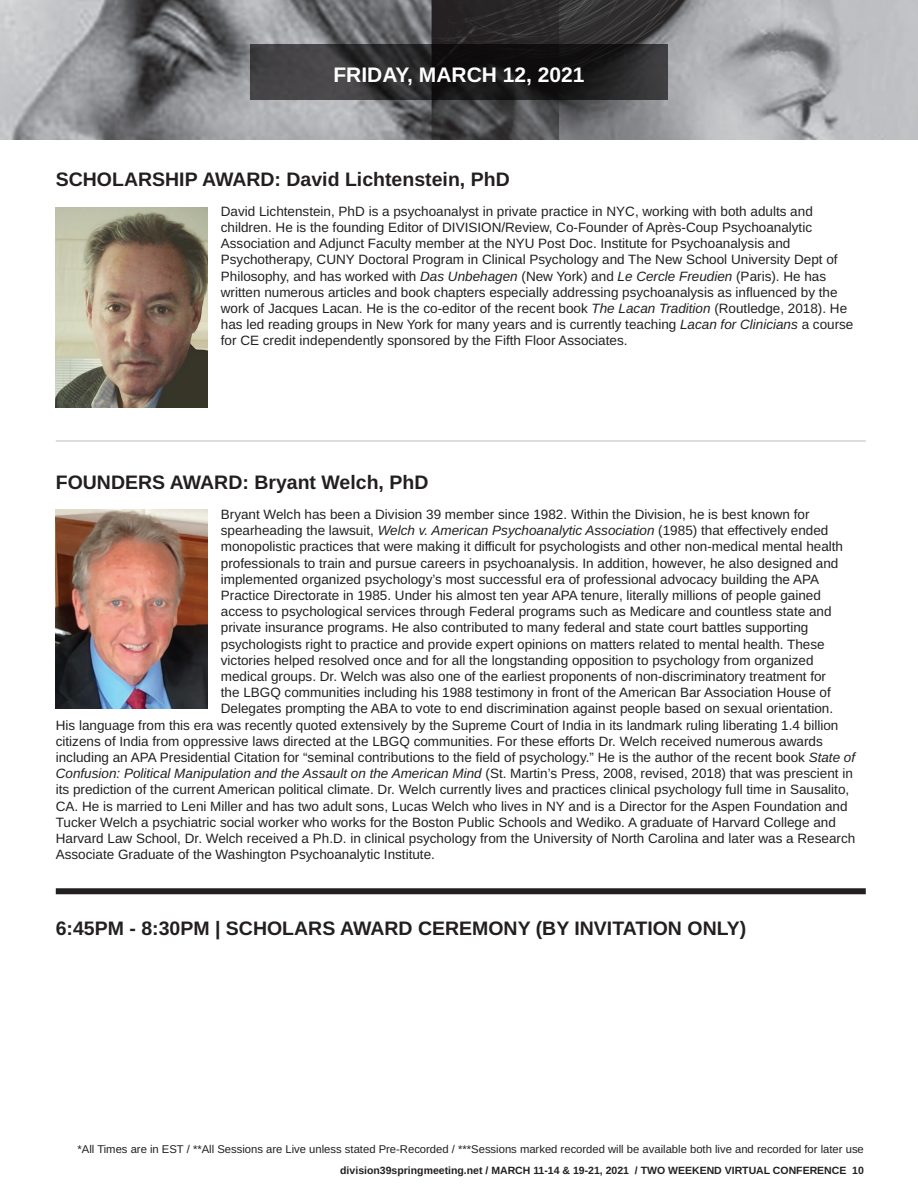
<style>
.page{position:relative;width:918px;height:1188px;background:#fff}
.page>*{position:absolute;margin:0;border:0;box-sizing:border-box;transform-origin:0 0}
.t1{font:700 21px "Arimo";color:#fff}
.t2{font:700 19.5px "Arimo";color:#231f20}
.t3{font:13.5px/16.2px "Arimo";color:#231f20}
.t4{font:italic 13.5px "Arimo";color:#231f20}
.t5{font:11.25px "Arimo";color:#231f20}
.t6{font:700 10.5px "Arimo";color:#231f20}
.s1{font-style:italic}
.s2{font-style:normal}
</style>
<div class="page">
<img style="left:0;top:0;width:918px;height:140px">
<svg style="left:250px;top:45px;width:418px;height:55px;background:#292729"></svg>
<img style="left:56px;top:207px;width:151px;height:200px">
<img style="left:56px;top:509px;width:151px;height:200px">
<hr style="left:56px;top:440px;width:810px;height:2px;background:#d1d2d4">
<div style="left:56px;top:888px;width:810px;height:6px;background:#231f20"></div>
<h1 class="t1" style="left:333px;top:60px;width:253px">FRIDAY, MARCH 12, 2021</h1>
<h2 class="t2" style="left:56px;top:166px;width:455px">SCHOLARSHIP AWARD: David Lichtenstein, PhD</h2>
<p class="t3" style="left:221px;top:203px;width:634px">David Lichtenstein, PhD is a psychoanalyst in private practice in NYC, working with both adults and children. He is the founding Editor of DIVISION/Review, Co-Founder of Après-Coup Psychoanalytic Association and Adjunct Faculty member at the NYU Post Doc. Institute for Psychoanalysis and Psychotherapy, CUNY Doctoral Program in Clinical Psychology and The New School University Dept of Philosophy, and has worked with <span class="s1">Das Unbehagen</span> (New York) and <span class="s1">Le Cercle Freudien</span> (Paris). He has written numerous articles and book chapters especially addressing psychoanalysis as influenced by the work of Jacques Lacan. He is the co-editor of the recent book <span class="s1">The Lacan Tradition</span> (Routledge, 2018). He has led reading groups in New York for many years and is currently teaching <span class="s1">Lacan for Clinicians</span> a course for CE credit independently sponsored by the Fifth Floor Associates.</p>
<h2 class="t2" style="left:56px;top:469px;width:374px">FOUNDERS AWARD: Bryant Welch, PhD</h2>
<p class="t3" style="left:221px;top:507px;width:590px">Bryant Welch has been a Division 39 member since 1982. Within the Division, he is best known for</p>
<p class="t3" style="left:221px;top:523px;width:609px">spearheading the lawsuit, <span class="s1">Welch v. American Psychoanalytic Association</span> (1985) that effectively ended</p>
<p class="t3" style="left:221px;top:539px;width:624px">monopolistic practices that were making it difficult for psychologists and other non-medical mental health</p>
<p class="t3" style="left:221px;top:555px;width:619px">professionals to train and pursue careers in psychoanalysis. In addition, however, he also designed and</p>
<p class="t3" style="left:221px;top:571px;width:600px">implemented organized psychology’s most successful era of professional advocacy building the APA</p>
<p class="t3" style="left:221px;top:588px;width:602px">Practice Directorate in 1985. Under his almost ten year APA tenure, literally millions of people gained</p>
<p class="t3" style="left:221px;top:604px;width:612px">access to psychological services through Federal programs such as Medicare and countless state and</p>
<p class="t3" style="left:221px;top:620px;width:589px">private insurance programs. He also contributed to many federal and state court battles supporting</p>
<p class="t3" style="left:221px;top:636px;width:605px">psychologists right to practice and provide expert opinions on matters related to mental health. These</p>
<p class="t3" style="left:221px;top:652px;width:594px">victories helped resolved once and for all the longstanding opposition to psychology from organized</p>
<p class="t3" style="left:221px;top:669px;width:607px">medical groups. Dr. Welch was also one of the earliest proponents of non-discriminatory treatment for</p>
<p class="t3" style="left:221px;top:685px;width:612px">the LBGQ communities including his 1988 testimony in front of the American Bar Association House of</p>
<p class="t3" style="left:221px;top:701px;width:614px">Delegates prompting the ABA to vote to end discrimination against people based on sexual orientation.</p>
<p class="t3" style="left:56px;top:717px;width:784px">His language from this era was recently quoted extensively by the Supreme Court of India in its landmark ruling liberating 1.4 billion</p>
<p class="t3" style="left:56px;top:733px;width:769px">citizens of India from oppressive laws directed at the LBGQ communities. For these efforts Dr. Welch received numerous awards</p>
<p class="t3" style="left:56px;top:750px;width:801px">including an APA Presidential Citation for “seminal contributions to the field of psychology.” He is the author of the recent book <span class="s1">State of</span></p>
<p class="t4" style="left:56px;top:764px;width:799px">Confusion: Political Manipulation and the Assault on the American Mind <span class="s2">(St. Martin’s Press, 2008, revised, 2018) that was prescient in</span></p>
<p class="t3" style="left:56px;top:782px;width:795px">its prediction of the current American political climate. Dr. Welch currently lives and practices clinical psychology full time in Sausalito,</p>
<p class="t3" style="left:56px;top:798px;width:793px">CA. He is married to Leni Miller and has two adult sons, Lucas Welch who lives in NY and is a Director for the Aspen Foundation and</p>
<p class="t3" style="left:56px;top:814px;width:782px">Tucker Welch a psychiatric social worker who works for the Boston Public Schools and Wediko. A graduate of Harvard College and</p>
<p class="t3" style="left:56px;top:831px;width:801px">Harvard Law School, Dr. Welch received a Ph.D. in clinical psychology from the University of North Carolina and later was a Research</p>
<p class="t3" style="left:56px;top:847px;width:381px">Associate Graduate of the Washington Psychoanalytic Institute.</p>
<h2 class="t2" style="left:56px;top:915px;width:692px">6:45PM - 8:30PM | SCHOLARS AWARD CEREMONY (BY INVITATION ONLY)</h2>
<p class="t5" style="left:78px;top:1141px;width:788px">*All Times are in EST / **All Sessions are Live unless stated Pre-Recorded / ***Sessions marked recorded will be available both live and recorded for later use</p>
<p class="t6" style="left:340px;top:1163px;width:525px">division39springmeeting.net / MARCH 11-14 &amp; 19-21, 2021 / TWO WEEKEND VIRTUAL CONFERENCE 10</p>
</div>
